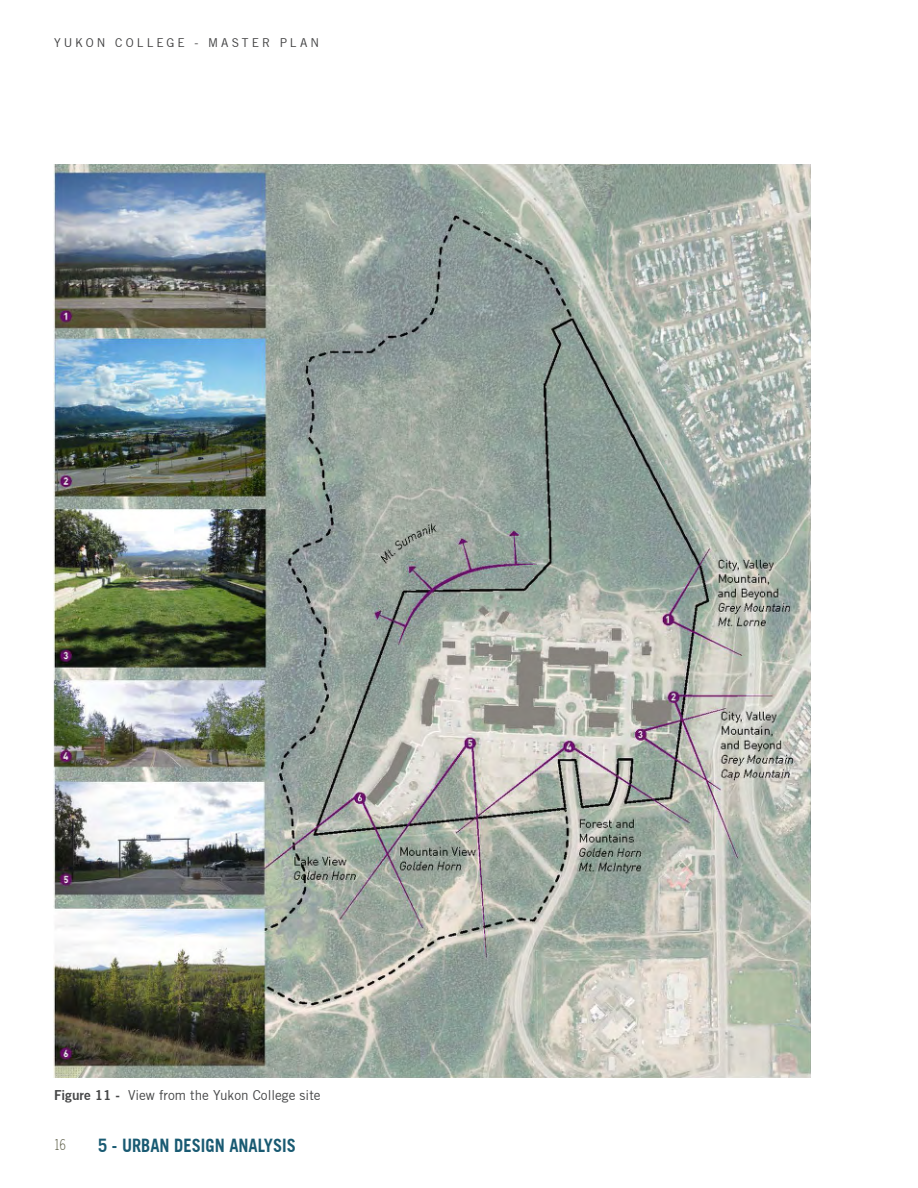
<style>
.page{position:relative;width:918px;height:1188px;background:#fff}
.page>*{position:absolute;margin:0;border:0;box-sizing:border-box;transform-origin:0 0}
.Master____Chapter_Na{font:700 18.15px "Trade Gothic";color:#195a72;scale:.91 1}
.t1{font:300 15px "Trade Gothic";color:#60614b;scale:.7 1}
.t2{font:13.5px "Trade Gothic";color:#454647}
.t3{font:12px "Trade Gothic";letter-spacing:.255em;color:#3e3e3f}
.s1{font-family:"Trade Gothic Bold Two"}
</style>
<div class="page">
<img style="left:53px;top:164px;width:758px;height:914px">
<p class="t3" style="left:54px;top:36px;width:267px">YUKON COLLEGE - MASTER PLAN</p>
<p class="t2" style="left:54px;top:1087px;width:268px"><span class="s1">Figure 11 -</span> View from the Yukon College site</p>
<p class="Master____Chapter_Na" style="left:98px;top:1134px;width:219px">5 - URBAN DESIGN ANALYSIS</p>
<p class="t1" style="left:54px;top:1135px;width:18px">16</p>
</div>
